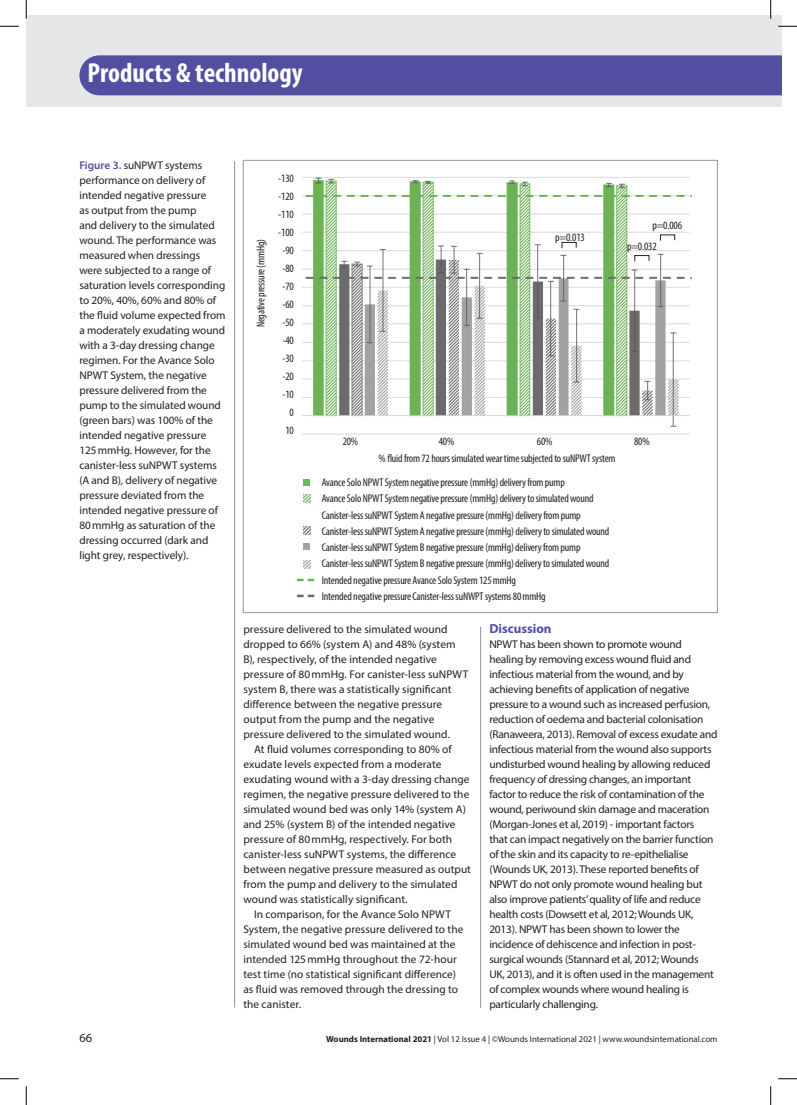
<style>
.page{position:relative;width:797px;height:1105px;background:#fff}
.page>*{position:absolute;margin:0;border:0;box-sizing:border-box;transform-origin:0 0}
.t1{font:700 condensed 27.62px "Myriad Pro";color:#fff}
.t2{font:700 13.12px "Myriad Pro";color:#504fa1}
.t3{font:12.5px "Myriad Pro";color:#231f20}
.t4{font:11.25px/15px "Myriad Pro";letter-spacing:-.005em;color:#231f20}
.t5{font:condensed 11.25px/18px "Myriad Pro";letter-spacing:-.015em;color:#231f20;text-align:right}
.t6{font:8.75px "Myriad Pro";color:#231f20}
.s1{font-weight:600;color:#504fa1}
.s2{font-weight:700}
</style>
<div class="page">
<div style="left:26px;top:16px;width:755px;height:91px;background:#e6e7e9"></div>
<hr style="left:480px;top:627px;width:1px;height:381px;background:#939598">
<hr style="left:234px;top:161px;width:1px;height:846px;background:#939598">
<img style="left:302px;top:177px;width:390px;height:258px">
<svg style="left:561px;top:242px;width:16px;height:7px"></svg>
<svg style="left:634px;top:255px;width:15px;height:7px"></svg>
<svg style="left:660px;top:234px;width:15px;height:7px"></svg>
<svg style="left:304px;top:479px;width:6px;height:6px"></svg>
<svg style="left:304px;top:544px;width:6px;height:6px"></svg>
<svg style="left:303px;top:495px;width:8px;height:7px"></svg>
<svg style="left:303px;top:527px;width:8px;height:7px"></svg>
<svg style="left:303px;top:560px;width:8px;height:8px"></svg>
<svg style="left:297px;top:579px;width:17px;height:2px"></svg>
<svg style="left:297px;top:595px;width:17px;height:2px"></svg>
<div style="left:79px;top:55px;width:702px;height:40px;background:#504fa1"></div>
<svg style="left:0;top:25px;width:19px;height:2px"></svg>
<svg style="left:778px;top:25px;width:19px;height:2px"></svg>
<svg style="left:0;top:1078px;width:19px;height:1px"></svg>
<svg style="left:778px;top:1078px;width:19px;height:1px"></svg>
<svg style="left:25px;top:0;width:2px;height:19px"></svg>
<svg style="left:25px;top:1086px;width:2px;height:19px"></svg>
<svg style="left:770px;top:0;width:1px;height:19px"></svg>
<svg style="left:770px;top:1086px;width:1px;height:19px"></svg>
<h1 class="t1" style="left:88px;top:56px;width:217px">Products &amp; technology</h1>
<p class="t4" style="left:79px;top:157px;width:148px"><span class="s1">Figure 3.</span> suNPWT systems performance on delivery of intended negative pressure<br>as output from the pump<br>and delivery to the simulated wound. The performance was measured when dressings were subjected to a range of saturation levels corresponding to 20%, 40%, 60% and 80% of the fluid volume expected from a moderately exudating wound with a 3-day dressing change regimen. For the Avance Solo<br>NPWT System, the negative pressure delivered from the pump to the simulated wound (green bars) was 100% of the intended negative pressure<br>125mmHg. However, for the canister-less suNPWT systems (A and B), delivery of negative pressure deviated from the intended negative pressure of<br>80mmHg as saturation of the dressing occurred (dark and light grey, respectively).</p>
<p class="t5" style="left:251px;top:327px;width:90px;rotate:-90deg">Negative pressure (mmHg)</p>
<p class="t5" style="left:278px;top:169px;width:17px">-130 -120 -110 -100 -90 -80 -70 -60 -50 -40 -30 -20 -10<br>0<br>10</p>
<p class="t5" style="left:555px;top:228px;width:31px">p=0.013</p>
<p class="t5" style="left:652px;top:216px;width:31px">p=0.006</p>
<p class="t5" style="left:627px;top:237px;width:31px">p=0.032</p>
<p class="t5" style="left:439px;top:432px;width:17px">40%</p>
<p class="t5" style="left:537px;top:432px;width:17px">60%</p>
<p class="t5" style="left:634px;top:432px;width:17px">80%</p>
<p class="t5" style="left:322px;top:474px;width:289px;line-height:16.2px;text-align:left">Avance Solo NPWT System negative pressure (mmHg) delivery from pump<br>Avance Solo NPWT System negative pressure (mmHg) delivery to simulated wound Canister-less suNPWT System A negative pressure (mmHg) delivery from pump Canister-less suNPWT System A negative pressure (mmHg) delivery to simulated wound Canister-less suNPWT System B negative pressure (mmHg) delivery from pump Canister-less suNPWT System B negative pressure (mmHg) delivery to simulated wound Intended negative pressure Avance Solo System 125mmHg<br>Intended negative pressure Canister-less suNWPT systems 80mmHg</p>
<p class="t5" style="left:342px;top:432px;width:17px">20%</p>
<p class="t5" style="left:378px;top:449px;width:238px">% fluid from 72 hours simulated wear time subjected to suNPWT system</p>
<p class="t4" style="left:243px;top:622px;width:226px">pressure delivered to the simulated wound dropped to 66% (system A) and 48% (system B), respectively, of the intended negative pressure of 80mmHg. For canister-less suNPWT system B, there was a statistically significant difference between the negative pressure output from the pump and the negative pressure delivered to the simulated wound.</p>
<p class="t4" style="left:254px;top:742px;width:199px">At fluid volumes corresponding to 80% of</p>
<p class="t4" style="left:243px;top:757px;width:199px">exudate levels expected from a moderate</p>
<p class="t4" style="left:243px;top:772px;width:228px">exudating wound with a 3-day dressing change</p>
<p class="t4" style="left:243px;top:787px;width:227px">regimen, the negative pressure delivered to the</p>
<p class="t4" style="left:243px;top:802px;width:224px">simulated wound bed was only 14% (system A)</p>
<p class="t4" style="left:243px;top:817px;width:214px">and 25% (system B) of the intended negative</p>
<p class="t4" style="left:243px;top:832px;width:210px">pressure of 80mmHg, respectively. For both</p>
<p class="t4" style="left:243px;top:847px;width:214px">canister-less suNPWT systems, the difference</p>
<p class="t4" style="left:243px;top:862px;width:229px">between negative pressure measured as output</p>
<p class="t4" style="left:243px;top:877px;width:215px">from the pump and delivery to the simulated</p>
<p class="t4" style="left:243px;top:892px;width:166px">wound was statistically significant.</p>
<p class="t4" style="left:254px;top:907px;width:198px">In comparison, for the Avance Solo NPWT</p>
<p class="t4" style="left:243px;top:922px;width:221px">System, the negative pressure delivered to the</p>
<p class="t4" style="left:243px;top:937px;width:214px">simulated wound bed was maintained at the</p>
<p class="t4" style="left:243px;top:952px;width:215px">intended 125mmHg throughout the 72-hour</p>
<p class="t4" style="left:243px;top:967px;width:214px">test time (no statistical significant difference)</p>
<p class="t4" style="left:243px;top:982px;width:216px">as fluid was removed through the dressing to</p>
<p class="t4" style="left:243px;top:997px;width:59px">the canister.</p>
<p class="t2" style="left:489px;top:620px;width:64px">Discussion</p>
<p class="t4" style="left:489px;top:637px;width:230px">NPWT has been shown to promote wound healing by removing excess wound fluid and infectious material from the wound, and by achieving benefits of application of negative pressure to a wound such as increased perfusion, reduction of oedema and bacterial colonisation (Ranaweera, 2013). Removal of excess exudate and infectious material from the wound also supports undisturbed wound healing by allowing reduced frequency of dressing changes, an important factor to reduce the risk of contamination of the wound, periwound skin damage and maceration (Morgan-Jones et al, 2019) - important factors<br>that can impact negatively on the barrier function of the skin and its capacity to re-epithelialise (Wounds UK, 2013). These reported benefits of NPWT do not only promote wound healing but also improve patients’ quality of life and reduce health costs (Dowsett et al, 2012; Wounds UK, 2013). NPWT has been shown to lower the incidence of dehiscence and infection in post&shy;surgical wounds (Stannard et al, 2012; Wounds<br>UK, 2013), and it is often used in the management of complex wounds where wound healing is particularly challenging.</p>
<p class="t3" style="left:79px;top:1030px;width:14px">66</p>
<p class="t6" style="left:326px;top:1033px;width:393px"><span class="s2">Wounds International 2021</span> | Vol 12 Issue 4 | ©Wounds International 2021 | www.woundsinternational.com</p>
</div>
